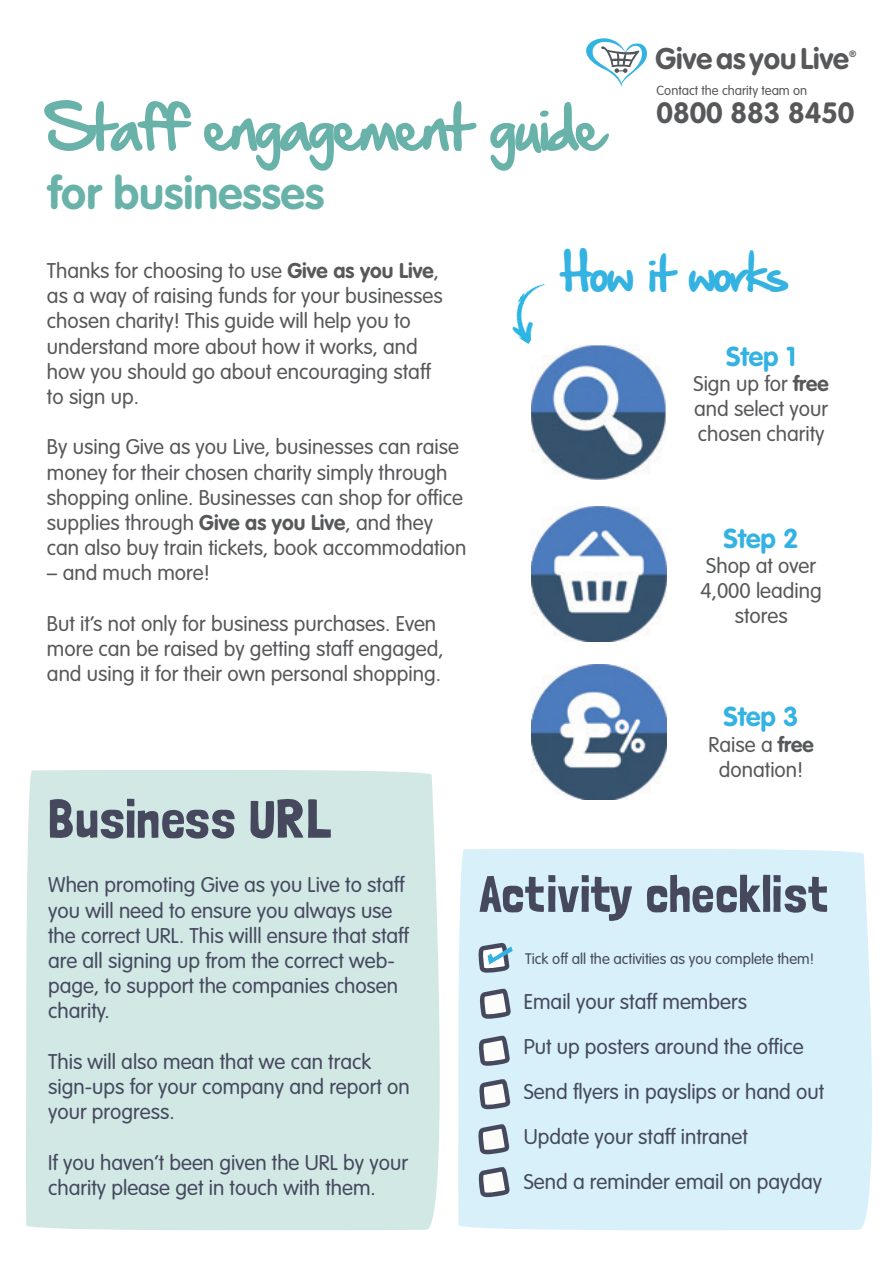
<style>
.page{position:relative;width:893px;height:1263px;background:#fff}
.page>*{position:absolute;margin:0;border:0;box-sizing:border-box;transform-origin:0 0}
.t1{font:54px "Hand Of Sean Demo";letter-spacing:-.1em;color:#68b2aa}
.t2{font:54px "Londrina Solid";color:#46495d}
.t3{font:51px "Londrina Solid";color:#46495d}
.t4{font:700 45px "VAG Rounded";color:#68b2aa}
.t5{font:42px "Hand Of Sean Demo";letter-spacing:-.1em;color:#34b3e2}
.t6{font:700 29.55px "VAG Rounded";color:#57585a}
.t7{font:700 28.95px "VAG Rounded";color:#57585a}
.t8{font:700 27px "VAG Rounded";color:#34b3e2}
.t9{font:300 21px/25.2px "VAG Rounded";color:#57585a}
.t10{font:300 21px/25.2px "VAG Rounded";color:#46495d}
.t11{font:300 15px "VAG Rounded";color:#46495d}
.t12{font:300 13.05px "VAG Rounded";color:#57585a}
.t13{font:700 9.15px "VAG Rounded";color:#57585a}
.s1{font-weight:700}
</style>
<div class="page">
<div style="left:458px;top:849px;width:414px;height:381px;background:#d7f0f9"></div>
<svg style="left:479px;top:989px;width:32px;height:30px"></svg>
<div style="left:26px;top:770px;width:414px;height:460px;background:#d1e8e5"></div>
<svg style="left:478px;top:1036px;width:32px;height:30px"></svg>
<svg style="left:478px;top:1079px;width:32px;height:30px"></svg>
<svg style="left:477px;top:1124px;width:32px;height:30px"></svg>
<svg style="left:477px;top:943px;width:36px;height:30px"></svg>
<img style="left:512px;top:284px;width:33px;height:60px">
<svg style="left:586px;top:38px;width:61px;height:49px"></svg>
<svg style="left:478px;top:1167px;width:32px;height:30px"></svg>
<img style="left:532px;top:344px;width:134px;height:135px">
<img style="left:531px;top:507px;width:135px;height:135px">
<img style="left:531px;top:665px;width:135px;height:135px">
<h1 class="t1" style="left:46px;top:101px;width:561px">Staff engagement guide</h1>
<h3 class="t4" style="left:48px;top:167px;width:278px">for businesses</h3>
<h3 class="t6" style="left:655px;top:41px;width:195px">Giveas youLive</h3>
<p class="t13" style="left:849px;top:49px;width:9px">®</p>
<p class="t12" style="left:656px;top:83px;width:152px">Contact the charity team on</p>
<h3 class="t7" style="left:656px;top:96px;width:199px">0800 883 8450</h3>
<p class="t9" style="left:47px;top:258px;width:397px">Thanks for choosing to use <span class="s1">Give as you Live</span>, as a way of raising funds for your businesses chosen charity! This guide will help you to understand more about how it works, and how you should go about encouraging staff to sign up.</p>
<p class="t9" style="left:47px;top:434px;width:421px">By using Give as you Live, businesses can raise money for their chosen charity simply through shopping online. Businesses can shop for office supplies through <span class="s1">Give as you Live</span>, and they can also buy train tickets, book accommodation</p>
<p class="t9" style="left:47px;top:560px;width:164px">– and much more!</p>
<p class="t9" style="left:47px;top:611px;width:398px">But it’s not only for business purchases. Even more can be raised by getting staff engaged, and using it for their own personal shopping.</p>
<h1 class="t2" style="left:48px;top:787px;width:285px">Business URL</h1>
<p class="t10" style="left:48px;top:872px;width:362px">When promoting Give as you Live to staff you will need to ensure you always use the correct URL. This willl ensure that staff are all signing up from the correct web&shy;page, to support the companies chosen charity.</p>
<p class="t10" style="left:48px;top:1049px;width:363px">This will also mean that we can track sign-ups for your company and report on your progress.</p>
<p class="t10" style="left:48px;top:1150px;width:361px">If you haven’t been given the URL by your charity please get in touch with them.</p>
<h3 class="t5" style="left:561px;top:253px;width:230px">How it works</h3>
<p class="t8" style="left:726px;top:340px;width:71px">Step 1</p>
<p class="t9" style="left:694px;top:371px;width:137px;text-align:justify">Sign up for <span class="s1">free </span>and select your chosen charity</p>
<p class="t8" style="left:724px;top:522px;width:77px">Step 2</p>
<p class="t9" style="left:700px;top:553px;width:123px;text-align:center">Shop at over<br>4,000 leading stores</p>
<p class="t8" style="left:724px;top:701px;width:77px">Step 3</p>
<p class="t9" style="left:709px;top:731px;width:107px;text-align:center">Raise a <span class="s1">free </span>donation!</p>
<h2 class="t3" style="left:479px;top:864px;width:351px">Activity checklist</h2>
<p class="t11" style="left:525px;top:950px;width:290px">Tick off all the activities as you complete them!</p>
<p class="t10" style="left:524px;top:979px;width:302px;line-height:45px">Email your staff members<br>Put up posters around the office<br>Send flyers in payslips or hand out<br>Update your staff intranet<br>Send a reminder email on payday</p>
</div>
